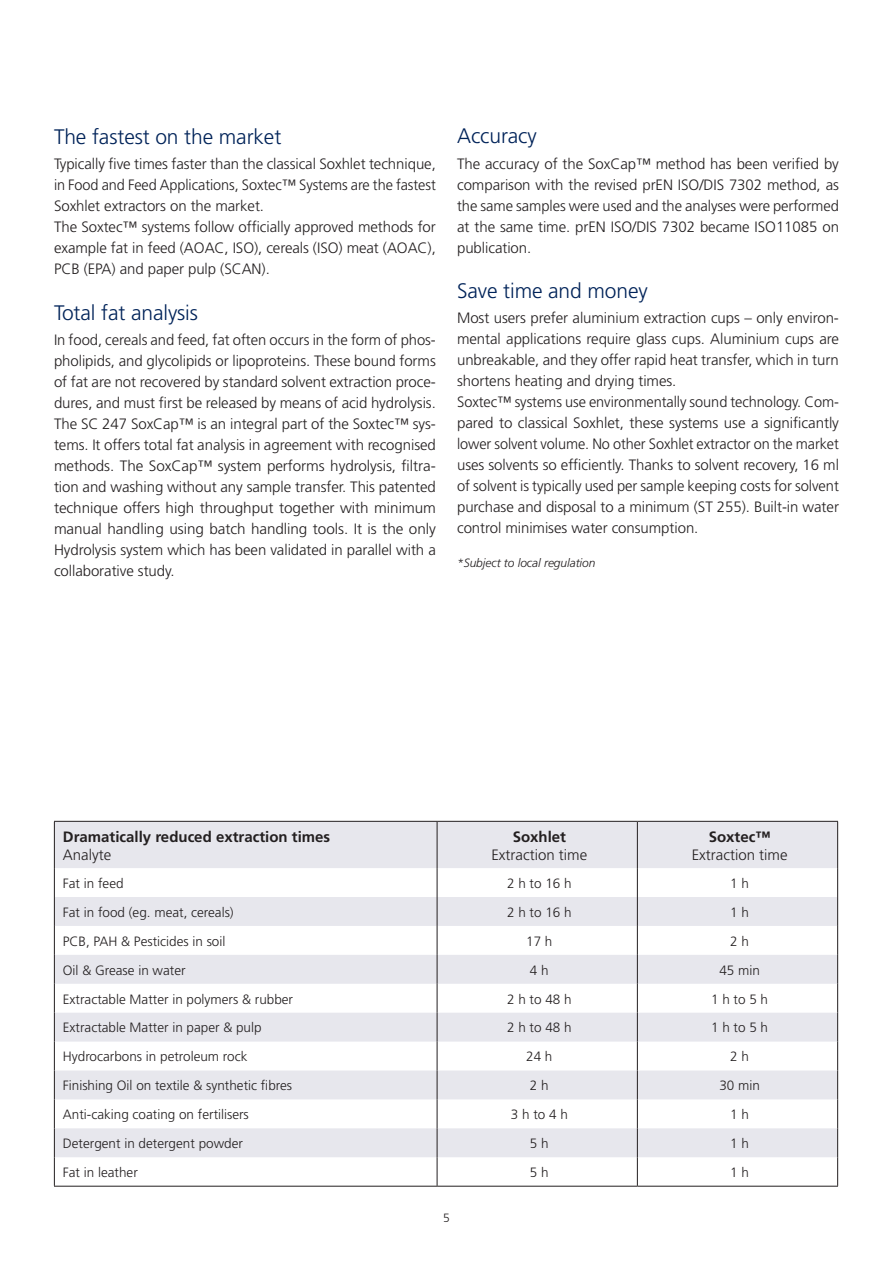
<style>
.page{position:relative;width:893px;height:1263px;background:#fff}
.page>*{position:absolute;margin:0;border:0;box-sizing:border-box;transform-origin:0 0}
.Rubrik{font:300 21px "Frutiger";letter-spacing:-.005em;color:#002359}
.Brødtekst{font:300 15px/21px "Frutiger";letter-spacing:-.005em;color:#231f20;text-align:justify}
.Boks_tekst{font:700 15px "Frutiger";color:#231f20}
.Boks_tekst-2{font:300 15px "Frutiger";color:#231f20}
.Boks_tekst-3{font:300 13.5px "Frutiger";color:#231f20}
.Billedtekst{font:italic 300 12px "Frutiger";letter-spacing:-.005em;color:#231f20}
.t1{font:300 12px "Frutiger";color:#231f20}
</style>
<div class="page">
<svg style="left:55px;top:822px;width:782px;height:335px;fill:#e7e7ed"></svg>
<hr style="left:54px;top:821px;width:383px;height:1px;background:#231f20">
<hr style="left:54px;top:822px;width:1px;height:46px;background:#231f20">
<hr style="left:437px;top:821px;width:200px;height:1px;background:#231f20">
<hr style="left:437px;top:822px;width:1px;height:46px;background:#231f20">
<hr style="left:637px;top:821px;width:201px;height:1px;background:#231f20">
<hr style="left:637px;top:822px;width:1px;height:46px;background:#231f20">
<hr style="left:837px;top:822px;width:1px;height:46px;background:#231f20">
<svg style="left:54px;top:868px;width:1px;height:318px"></svg>
<svg style="left:437px;top:868px;width:1px;height:318px"></svg>
<svg style="left:637px;top:868px;width:1px;height:318px"></svg>
<svg style="left:837px;top:868px;width:1px;height:318px"></svg>
<hr style="left:54px;top:1186px;width:383px;height:1px;background:#231f20">
<hr style="left:437px;top:1186px;width:200px;height:1px;background:#231f20">
<hr style="left:637px;top:1186px;width:201px;height:1px;background:#231f20">
<p class="Rubrik" style="left:54px;top:125px;width:229px">The fastest on the market</p>
<p class="Brødtekst" style="left:54px;top:154px;width:383px">Typically five times faster than the classical Soxhlet technique,</p>
<p class="Brødtekst" style="left:54px;top:175px;width:383px">in Food and Feed Applications, Soxtec™ Systems are the fastest</p>
<p class="Brødtekst" style="left:54px;top:196px;width:212px">Soxhlet extractors on the market.</p>
<p class="Brødtekst" style="left:54px;top:217px;width:383px">The Soxtec™ systems follow officially approved methods for example fat in feed (AOAC, ISO), cereals (ISO) meat (AOAC), PCB (EPA) and paper pulp (SCAN).</p>
<p class="Rubrik" style="left:54px;top:300px;width:146px">Total fat analysis</p>
<p class="Brødtekst" style="left:54px;top:329px;width:383px">In food, cereals and feed, fat often occurs in the form of phos&shy;pholipids, and glycolipids or lipoproteins. These bound forms of fat are not recovered by standard solvent extraction proce&shy;dures, and must first be released by means of acid hydrolysis.</p>
<p class="Brødtekst" style="left:54px;top:413px;width:383px">The SC 247 SoxCap™ is an integral part of the Soxtec™ sys&shy;tems. It offers total fat analysis in agreement with recognised methods. The SoxCap™ system performs hydrolysis, filtra&shy;tion and washing without any sample transfer. This patented technique offers high throughput together with minimum manual handling using batch handling tools. It is the only Hydrolysis system which has been validated in parallel with a collaborative study.</p>
<p class="Rubrik" style="left:457px;top:124px;width:81px">Accuracy</p>
<p class="Brødtekst" style="left:457px;top:153px;width:383px">The accuracy of the SoxCap™ method has been verified by comparison with the revised prEN ISO/DIS 7302 method, as the same samples were used and the analyses were performed at the same time. prEN ISO/DIS 7302 became ISO11085 on publication.</p>
<p class="Rubrik" style="left:457px;top:279px;width:192px">Save time and money</p>
<p class="Brødtekst" style="left:457px;top:308px;width:383px">Most users prefer aluminium extraction cups – only environ&shy;mental applications require glass cups. Aluminium cups are unbreakable, and they offer rapid heat transfer, which in turn shortens heating and drying times.</p>
<p class="Brødtekst" style="left:457px;top:392px;width:383px">Soxtec™ systems use environmentally sound technology. Com&shy;pared to classical Soxhlet, these systems use a significantly lower solvent volume. No other Soxhlet extractor on the market uses solvents so efficiently. Thanks to solvent recovery, 16 ml of solvent is typically used per sample keeping costs for solvent purchase and disposal to a minimum (ST 255). Built-in water control minimises water consumption.</p>
<p class="Billedtekst" style="left:457px;top:556px;width:140px">*Subject to local regulation</p>
<p class="Boks_tekst" style="left:63px;top:827px;width:269px">Dramatically reduced extraction times</p>
<p class="Boks_tekst-2" style="left:63px;top:846px;width:50px">Analyte</p>
<p class="Boks_tekst" style="left:513px;top:827px;width:55px">Soxhlet</p>
<p class="Boks_tekst-2" style="left:491px;top:846px;width:97px">Extraction time</p>
<p class="Boks_tekst" style="left:709px;top:827px;width:63px">Soxtec™</p>
<p class="Boks_tekst-2" style="left:692px;top:846px;width:97px">Extraction time</p>
<p class="Boks_tekst-3" style="left:63px;top:875px;width:62px">Fat in feed</p>
<p class="Boks_tekst-3" style="left:507px;top:875px;width:66px">2 h to 16 h</p>
<p class="Boks_tekst-3" style="left:730px;top:875px;width:20px">1 h</p>
<p class="Boks_tekst-3" style="left:63px;top:904px;width:172px">Fat in food (eg. meat, cereals)</p>
<p class="Boks_tekst-3" style="left:507px;top:904px;width:66px">2 h to 16 h</p>
<p class="Boks_tekst-3" style="left:730px;top:904px;width:20px">1 h</p>
<p class="Boks_tekst-3" style="left:63px;top:933px;width:164px">PCB, PAH &amp; Pesticides in soil</p>
<p class="Boks_tekst-3" style="left:526px;top:933px;width:28px">17 h</p>
<p class="Boks_tekst-3" style="left:730px;top:933px;width:20px">2 h</p>
<p class="Boks_tekst-3" style="left:63px;top:962px;width:124px">Oil &amp; Grease in water</p>
<p class="Boks_tekst-3" style="left:530px;top:962px;width:20px">4 h</p>
<p class="Boks_tekst-3" style="left:719px;top:962px;width:42px">45 min</p>
<p class="Boks_tekst-3" style="left:63px;top:991px;width:232px">Extractable Matter in polymers &amp; rubber</p>
<p class="Boks_tekst-3" style="left:507px;top:991px;width:66px">2 h to 48 h</p>
<p class="Boks_tekst-3" style="left:711px;top:991px;width:59px">1 h to 5 h</p>
<p class="Boks_tekst-3" style="left:63px;top:1020px;width:200px">Extractable Matter in paper &amp; pulp</p>
<p class="Boks_tekst-3" style="left:507px;top:1020px;width:66px">2 h to 48 h</p>
<p class="Boks_tekst-3" style="left:711px;top:1020px;width:59px">1 h to 5 h</p>
<p class="Boks_tekst-3" style="left:63px;top:1049px;width:186px">Hydrocarbons in petroleum rock</p>
<p class="Boks_tekst-3" style="left:526px;top:1049px;width:28px">24 h</p>
<p class="Boks_tekst-3" style="left:730px;top:1049px;width:20px">2 h</p>
<p class="Boks_tekst-3" style="left:63px;top:1078px;width:231px">Finishing Oil on textile &amp; synthetic fibres</p>
<p class="Boks_tekst-3" style="left:530px;top:1078px;width:20px">2 h</p>
<p class="Boks_tekst-3" style="left:719px;top:1078px;width:42px">30 min</p>
<p class="Boks_tekst-3" style="left:63px;top:1107px;width:188px">Anti-caking coating on fertilisers</p>
<p class="Boks_tekst-3" style="left:511px;top:1107px;width:59px">3 h to 4 h</p>
<p class="Boks_tekst-3" style="left:730px;top:1107px;width:20px">1 h</p>
<p class="Boks_tekst-3" style="left:63px;top:1136px;width:182px">Detergent in detergent powder</p>
<p class="Boks_tekst-3" style="left:530px;top:1136px;width:20px">5 h</p>
<p class="Boks_tekst-3" style="left:730px;top:1136px;width:20px">1 h</p>
<p class="Boks_tekst-3" style="left:63px;top:1164px;width:76px">Fat in leather</p>
<p class="Boks_tekst-3" style="left:530px;top:1164px;width:20px">5 h</p>
<p class="Boks_tekst-3" style="left:730px;top:1164px;width:20px">1 h</p>
<p class="t1" style="left:443px;top:1211px;width:8px">5</p>
</div>
